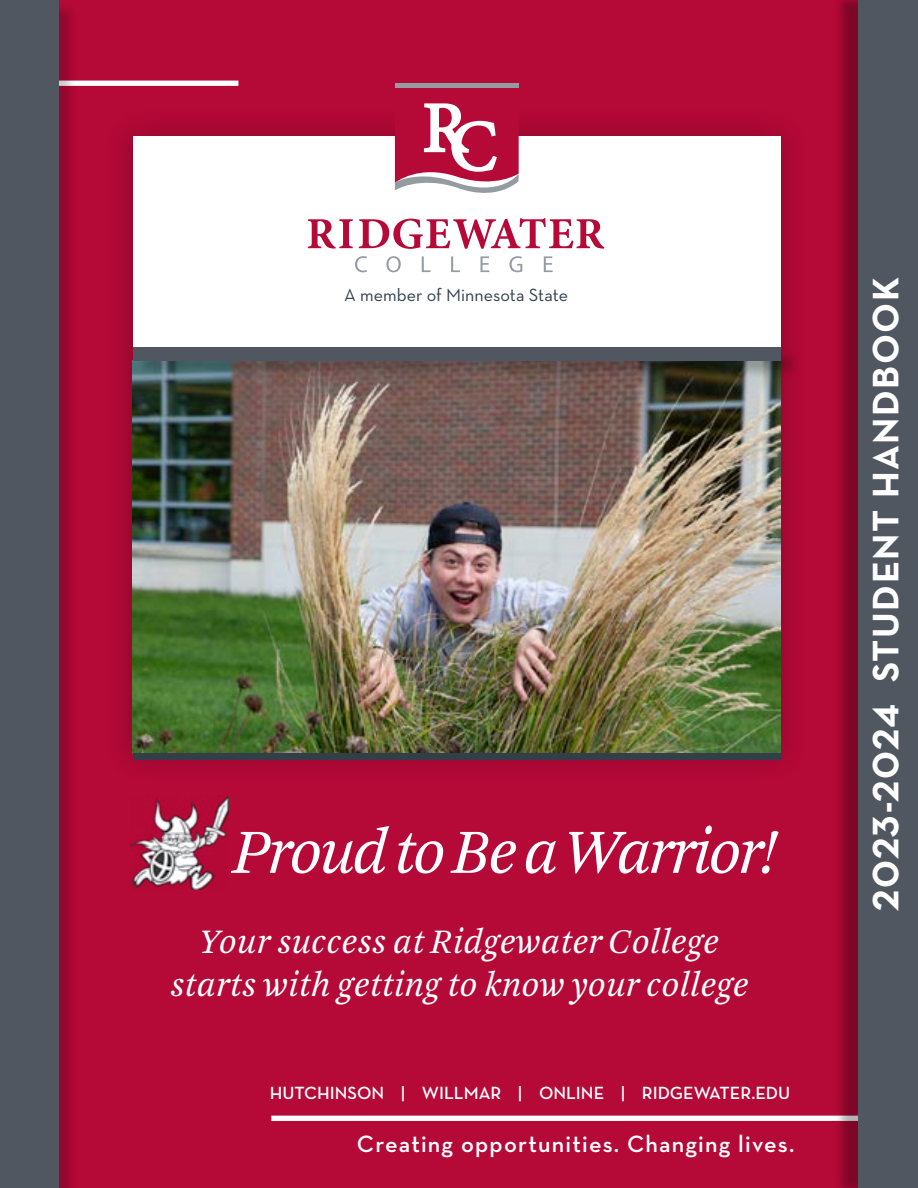
<style>
.page{position:relative;width:918px;height:1188px;background:#fff}
.page>*{position:absolute;margin:0;border:0;box-sizing:border-box;transform-origin:0 0}
.t1{font:italic 66px "Arnhem Blond";letter-spacing:-.05em;color:#fff}
.t2{font:37.5px "Neutra Text Bold Alt";letter-spacing:.04em;color:#fff}
.t3{font:italic 36px/43.2px "Arnhem Blond";color:#fff;text-align:center}
.t4{font:600 24px "Neutra Text";letter-spacing:.05em;color:#fff}
.t5{font:600 18px "Neutra Text";color:#fff}
.t6{font:18px "Neutra Text";color:#323f49}
</style>
<div class="page">
<div style="left:54px;top:0;width:804px;height:1188px;background:#b50938"></div>
<svg style="left:271px;top:1116px;width:564px;height:5px;background:#fdfbfc"></svg>
<div style="left:835px;top:0;width:76px;height:1188px;background:#000;opacity:.3"></div>
<div style="left:858px;top:0;width:60px;height:1188px;background:#515760"></div>
<div style="left:103px;top:107px;width:706px;height:677px;background:#000;opacity:.27"></div>
<div style="left:133px;top:137px;width:648px;height:617px;background:#fff"></div>
<div style="left:395px;top:83px;width:124px;height:5px;background:#949ca1"></div>
<svg style="left:395px;top:103px;width:124px;height:90px"></svg>
<svg style="left:355px;top:256px;width:12px;height:16px"></svg>
<svg style="left:386px;top:256px;width:15px;height:16px"></svg>
<svg style="left:422px;top:256px;width:9px;height:16px"></svg>
<svg style="left:451px;top:256px;width:9px;height:16px"></svg>
<svg style="left:481px;top:256px;width:8px;height:16px"></svg>
<svg style="left:509px;top:256px;width:13px;height:16px"></svg>
<svg style="left:544px;top:256px;width:9px;height:16px"></svg>
<svg style="left:308px;top:219px;width:45px;height:30px"></svg>
<svg style="left:359px;top:218px;width:245px;height:31px"></svg>
<svg style="left:78px;top:81px;width:160px;height:5px"></svg>
<div style="left:1px;top:3px;width:77px;height:1185px;background:#000;opacity:.2"></div>
<div style="left:0;top:0;width:58px;height:1188px;background:#515760"></div>
<img style="left:130px;top:795px;width:98px;height:95px">
<img style="left:133px;top:360px;width:647px;height:393px">
<div style="left:133px;top:753px;width:648px;height:7px;background:#323f49"></div>
<div style="left:135px;top:349px;width:665px;height:30px;background:#000;opacity:.2"></div>
<div style="left:133px;top:347px;width:648px;height:13px;background:#515760"></div>
<p class="t6" style="left:344px;top:284px;width:225px">A member of Minnesota State</p>
<h1 class="t1" style="left:234px;top:815px;width:545px">Proud to Be a Warrior!</h1>
<p class="t3" style="left:170px;top:921px;width:580px">Your success at Ridgewater College starts with getting to know your college</p>
<p class="t5" style="left:270px;top:1082px;width:522px">HUTCHINSON | WILLMAR | ONLINE | RIDGEWATER.EDU</p>
<p class="t4" style="left:357px;top:1129px;width:439px">Creating opportunities. Changing lives.</p>
<p class="t2" style="left:863px;top:911px;width:635px;rotate:-90deg">2023-2024 STUDENT HANDBOOK</p>
</div>
